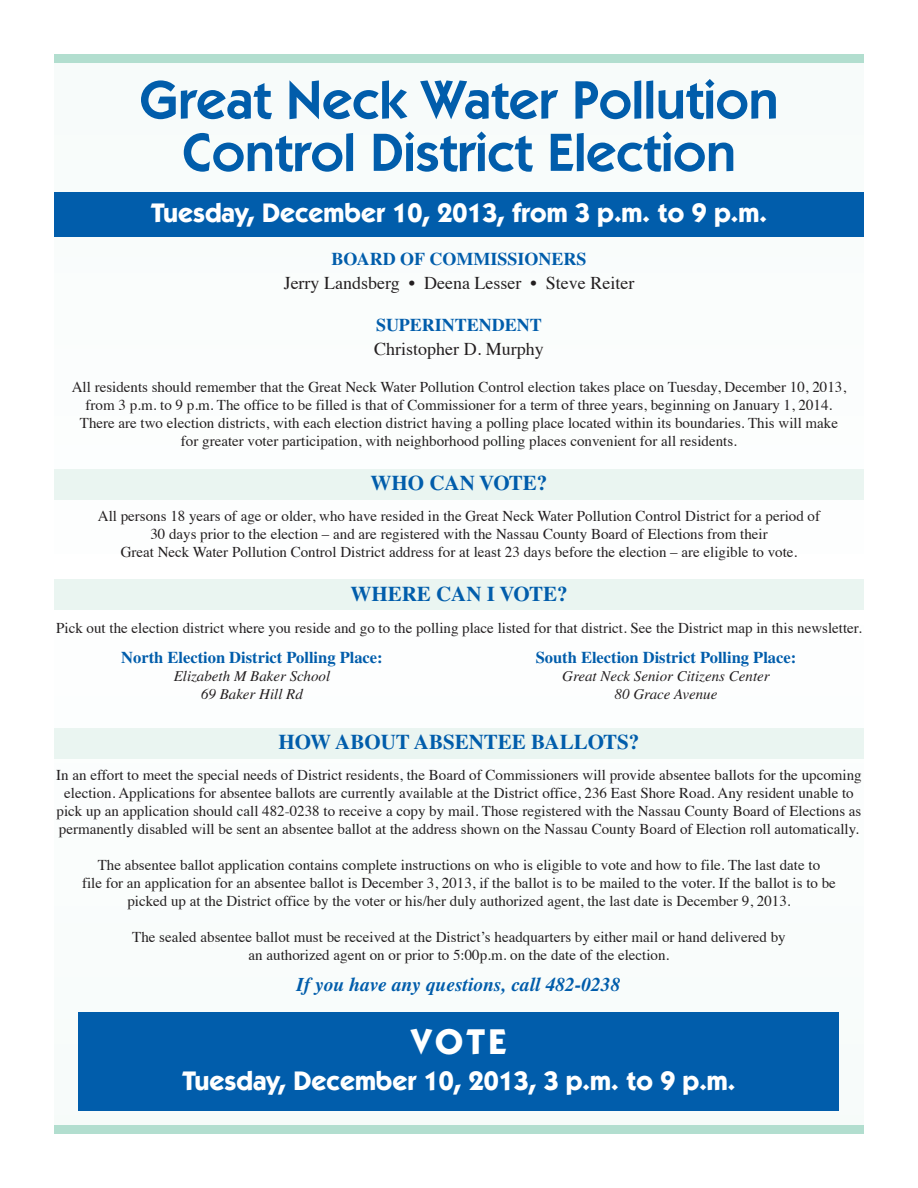
<style>
.page{position:relative;width:918px;height:1188px;background:#fff}
.page>*{position:absolute;margin:0;border:0;box-sizing:border-box;transform-origin:0 0}
.t1{font:600 54px/52.5px "Itc Kabel";color:#015dab;text-align:center}
.t2{font:700 36px "Itc Kabel";color:#fff}
.t3{font:700 27px "Itc Kabel";color:#fff}
.t4{font:700 21px "Times";color:#015dab}
.t5{font:italic 700 19.5px "Times";color:#015dab}
.t6{font:18px "Times";color:#231f20}
.t7{font:700 18px "Times";color:#015dab}
.t8{font:700 16.5px "Times";color:#015dab}
.t9{font:15px/18px "Times";color:#231f20;text-align:center}
.t10{font:italic 15px/18px "Times";color:#231f20;text-align:center}
</style>
<div class="page">
<div style="left:54px;top:61px;width:810px;height:1065px;background:#fafdfc"></div>
<div style="left:54px;top:192px;width:810px;height:45px;background:#015dab"></div>
<div style="left:54px;top:469px;width:810px;height:31px;background:#eaf5f1"></div>
<div style="left:54px;top:579px;width:810px;height:31px;background:#eaf5f1"></div>
<div style="left:54px;top:728px;width:810px;height:30px;background:#eaf5f1"></div>
<div style="left:54px;top:54px;width:810px;height:9px;background:#b2decf"></div>
<div style="left:54px;top:1125px;width:810px;height:9px;background:#b2decf"></div>
<div style="left:78px;top:1012px;width:761px;height:99px;background:#015dab"></div>
<h1 class="t1" style="left:139px;top:78px;width:641px">Great Neck Water Pollution<br>Control District Election</h1>
<h3 class="t3" style="left:151px;top:203px;width:617px">Tuesday, December 10, 2013, from 3 p.m. to 9 p.m.</h3>
<p class="t7" style="left:331px;top:252px;width:257px">BOARD OF COMMISSIONERS</p>
<p class="t6" style="left:284px;top:275px;width:352px">Jerry Landsberg • Deena Lesser • Steve Reiter</p>
<p class="t7" style="left:376px;top:318px;width:167px">SUPERINTENDENT</p>
<p class="t6" style="left:374px;top:341px;width:171px">Christopher D. Murphy</p>
<p class="t9" style="left:72px;top:379px;width:776px">All residents should remember that the Great Neck Water Pollution Control election takes place on Tuesday, December 10, 2013, from 3 p.m. to 9 p.m. The office to be filled is that of Commissioner for a term of three years, beginning on January 1, 2014.<br>There are two election districts, with each election district having a polling place located within its boundaries. This will make for greater voter participation, with neighborhood polling places convenient for all residents.</p>
<h3 class="t4" style="left:371px;top:476px;width:178px">WHO CAN VOTE?</h3>
<p class="t9" style="left:98px;top:509px;width:724px">All persons 18 years of age or older, who have resided in the Great Neck Water Pollution Control District for a period of<br>30 days prior to the election – and are registered with the Nassau County Board of Elections from their<br>Great Neck Water Pollution Control District address for at least 23 days before the election – are eligible to vote.</p>
<h3 class="t4" style="left:350px;top:587px;width:219px">WHERE CAN I VOTE?</h3>
<p class="t9" style="left:56px;top:620px;width:807px">Pick out the election district where you reside and go to the polling place listed for that district. See the District map in this newsletter.</p>
<p class="t8" style="left:121px;top:651px;width:263px">North Election District Polling Place:</p>
<p class="t10" style="left:174px;top:669px;width:158px">Elizabeth M Baker School<br>69 Baker Hill Rd</p>
<p class="t8" style="left:536px;top:651px;width:262px">South Election District Polling Place:</p>
<p class="t10" style="left:562px;top:669px;width:209px">Great Neck Senior Citizens Center<br>80 Grace Avenue</p>
<h3 class="t4" style="left:279px;top:734px;width:362px">HOW ABOUT ABSENTEE BALLOTS?</h3>
<p class="t9" style="left:56px;top:767px;width:807px">In an effort to meet the special needs of District residents, the Board of Commissioners will provide absentee ballots for the upcoming election. Applications for absentee ballots are currently available at the District office, 236 East Shore Road. Any resident unable to pick up an application should call 482-0238 to receive a copy by mail. Those registered with the Nassau County Board of Elections as permanently disabled will be sent an absentee ballot at the address shown on the Nassau County Board of Election roll automatically.</p>
<p class="t9" style="left:82px;top:857px;width:755px">The absentee ballot application contains complete instructions on who is eligible to vote and how to file. The last date to<br>file for an application for an absentee ballot is December 3, 2013, if the ballot is to be mailed to the voter. If the ballot is to be picked up at the District office by the voter or his/her duly authorized agent, the last date is December 9, 2013.</p>
<p class="t9" style="left:132px;top:929px;width:655px">The sealed absentee ballot must be received at the District’s headquarters by either mail or hand delivered by an authorized agent on or prior to 5:00p.m. on the date of the election.</p>
<h3 class="t5" style="left:297px;top:978px;width:325px">If you have any questions, call 482-0238</h3>
<h2 class="t2" style="left:412px;top:1028px;width:96px">VOTE</h2>
<h3 class="t3" style="left:183px;top:1071px;width:554px">Tuesday, December 10, 2013, 3 p.m. to 9 p.m.</h3>
</div>
